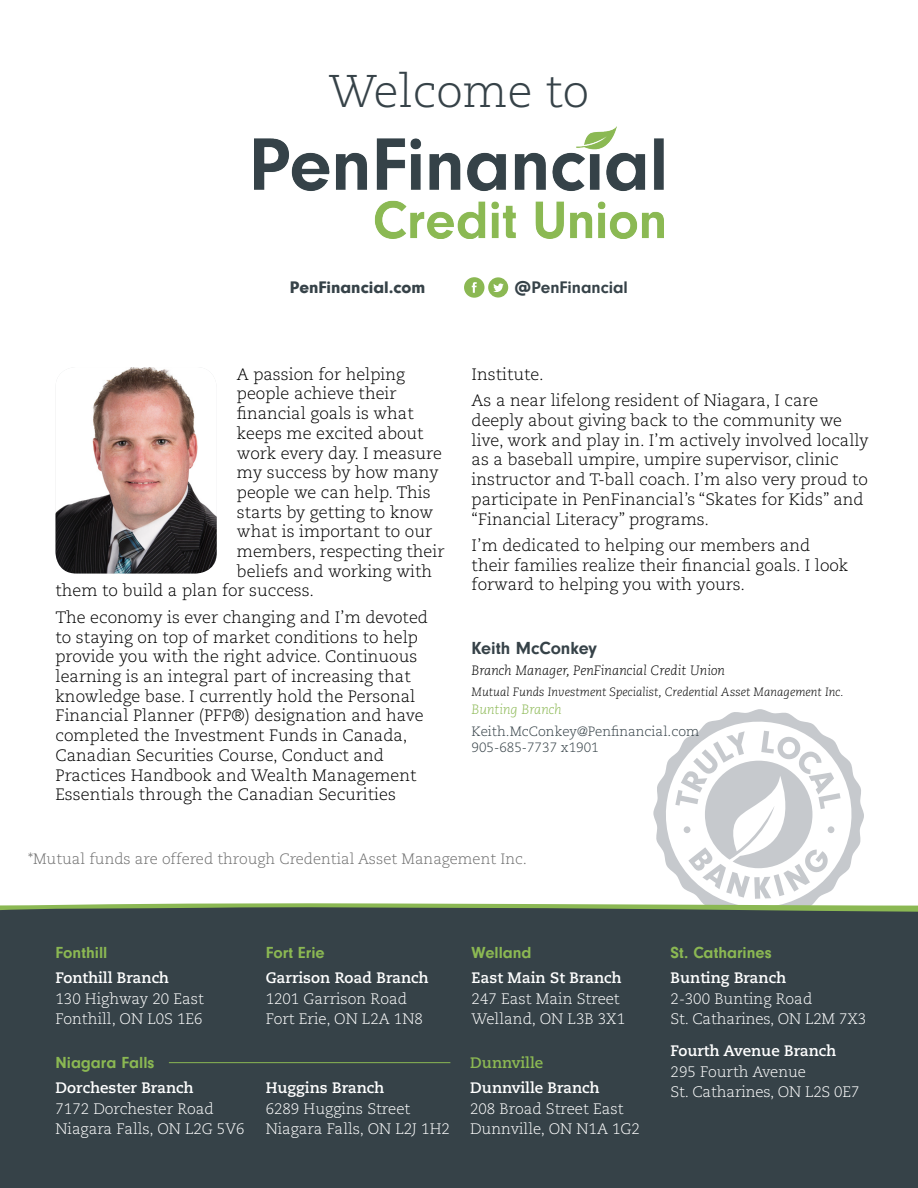
<style>
.page{position:relative;width:918px;height:1188px;background:#fff}
.page>*{position:absolute;margin:0;border:0;box-sizing:border-box;transform-origin:0 0}
.t1{font:300 45.75px "Caecilia LT Std";color:#364248}
.t2{font:700 18px "Neuzeit Gro";color:#364248}
.t3{font:900 17.25px "Neuzeit Gro";color:#364248}
.t4{font:700 17.25px "Neuzeit Gro";color:#364248}
.t5{font:300 16.5px/19.6px "Caecilia LT Std";color:#000}
.t6{font:700 16.5px "Neuzeit Gro";color:#8bb853}
.t7{font:300 15.15px/20.2px "Caecilia LT Std";color:#fff}
.t8{font:700 15.15px "Caecilia LT Std";color:#fff}
.t9{font:700 15.15px "Caecilia LT Std";color:#8bb853}
.t10{font:300 15px "Caecilia LT Std";color:#6f6f6f}
.t11{font:300 13.5px/16.2px "Caecilia LT Std";color:#364248}
.t12{font:italic 300 13.5px "Caecilia LT Std";color:#000}
.t13{font:italic 300 13.5px "Caecilia LT Std";color:#8bb853}
.t14{font:italic 300 12px "Caecilia LT Std";color:#000}
</style>
<div class="page">
<svg style="left:699px;top:709px;width:120px;height:22px"></svg>
<div style="left:0;top:907px;width:918px;height:281px;background:#364248"></div>
<svg style="left:464px;top:277px;width:44px;height:21px"></svg>
<img style="left:254px;top:127px;width:410px;height:111px">
<svg style="left:0;top:731px;width:918px;height:181px"></svg>
<img style="left:56px;top:367px;width:161px;height:207px">
<hr style="left:169px;top:1062px;width:281px;height:1px;background:#8bb853">
<h1 class="t1" style="left:329px;top:65px;width:262px">Welcome to</h1>
<p class="t3" style="left:290px;top:277px;width:137px">PenFinancial.com</p>
<p class="t4" style="left:514px;top:277px;width:115px">@PenFinancial</p>
<p class="t5" style="left:237px;top:365px;width:170px">A passion for helping</p>
<p class="t5" style="left:237px;top:384px;width:161px">people achieve their</p>
<p class="t5" style="left:237px;top:404px;width:178px">financial goals is what</p>
<p class="t5" style="left:237px;top:424px;width:188px">keeps me excited about</p>
<p class="t5" style="left:237px;top:443px;width:206px">work every day. I measure</p>
<p class="t5" style="left:237px;top:463px;width:203px">my success by how many</p>
<p class="t5" style="left:237px;top:483px;width:195px">people we can help. This</p>
<p class="t5" style="left:237px;top:502px;width:198px">starts by getting to know</p>
<p class="t5" style="left:237px;top:522px;width:197px">what is important to our</p>
<p class="t5" style="left:237px;top:542px;width:209px">members, respecting their</p>
<p class="t5" style="left:237px;top:562px;width:197px">beliefs and working with</p>
<p class="t5" style="left:56px;top:581px;width:260px">them to build a plan for success.</p>
<p class="t5" style="left:56px;top:608px;width:374px">The economy is ever changing and I’m devoted to staying on top of market conditions to help provide you with the right advice. Continuous learning is an integral part of increasing that knowledge base. I currently hold the Personal Financial Planner (PFP®) designation and have completed the Investment Funds in Canada, Canadian Securities Course, Conduct and Practices Handbook and Wealth Management Essentials through the Canadian Securities</p>
<p class="t5" style="left:472px;top:361px;width:348px;line-height:26.5px">Institute.<br>As a near lifelong resident of Niagara, I care</p>
<p class="t5" style="left:472px;top:411px;width:399px">deeply about giving back to the community we live, work and play in. I’m actively involved locally as a baseball umpire, umpire supervisor, clinic instructor and T-ball coach. I’m also very proud to participate in PenFinancial’s “Skates for Kids” and “Financial Literacy” programs.</p>
<p class="t5" style="left:472px;top:536px;width:378px">I’m dedicated to helping our members and their families realize their financial goals. I look forward to helping you with yours.</p>
<p class="t2" style="left:472px;top:638px;width:127px">Keith McConkey</p>
<p class="t12" style="left:472px;top:662px;width:255px">Branch Manager, PenFinancial Credit Union</p>
<p class="t14" style="left:472px;top:685px;width:374px">Mutual Funds Investment Specialist, Credential Asset Management Inc.</p>
<p class="t13" style="left:472px;top:701px;width:92px">Bunting Branch</p>
<p class="t11" style="left:472px;top:724px;width:229px">Keith.McConkey@Penfinancial.com<br>905-685-7737 x1901</p>
<p class="t10" style="left:28px;top:851px;width:501px">*Mutual funds are offered through Credential Asset Management Inc.</p>
<p class="t6" style="left:56px;top:943px;width:53px">Fonthill</p>
<p class="t8" style="left:56px;top:969px;width:115px">Fonthill Branch</p>
<p class="t7" style="left:56px;top:989px;width:150px">130 Highway 20 East<br>Fonthill, ON L0S 1E6</p>
<p class="t6" style="left:56px;top:1053px;width:100px">Niagara Falls</p>
<p class="t8" style="left:56px;top:1079px;width:140px">Dorchester Branch</p>
<p class="t7" style="left:56px;top:1099px;width:191px">7172 Dorchester Road<br>Niagara Falls, ON L2G 5V6</p>
<p class="t6" style="left:671px;top:943px;width:103px">St. Catharines</p>
<p class="t8" style="left:671px;top:969px;width:117px">Bunting Branch</p>
<p class="t7" style="left:671px;top:989px;width:197px">2-300 Bunting Road<br>St. Catharines, ON L2M 7X3</p>
<p class="t8" style="left:671px;top:1042px;width:167px">Fourth Avenue Branch</p>
<p class="t7" style="left:671px;top:1062px;width:137px">295 Fourth Avenue</p>
<p class="t6" style="left:266px;top:943px;width:60px">Fort Erie</p>
<p class="t8" style="left:266px;top:969px;width:164px">Garrison Road Branch</p>
<p class="t7" style="left:266px;top:989px;width:159px">1201 Garrison Road<br>Fort Erie, ON L2A 1N8</p>
<p class="t6" style="left:472px;top:943px;width:62px">Welland</p>
<p class="t8" style="left:472px;top:969px;width:152px">East Main St Branch</p>
<p class="t7" style="left:472px;top:989px;width:155px">247 East Main Street<br>Welland, ON L3B 3X1</p>
<p class="t9" style="left:470px;top:1054px;width:75px">Dunnville</p>
<p class="t8" style="left:470px;top:1079px;width:131px">Dunnville Branch</p>
<p class="t7" style="left:470px;top:1099px;width:171px">208 Broad Street East<br>Dunnville, ON N1A 1G2</p>
<p class="t8" style="left:266px;top:1079px;width:120px">Huggins Branch</p>
<p class="t7" style="left:671px;top:1082px;width:190px">St. Catharines, ON L2S 0E7</p>
<p class="t7" style="left:266px;top:1099px;width:186px">6289 Huggins Street<br>Niagara Falls, ON L2J 1H2</p>
</div>
